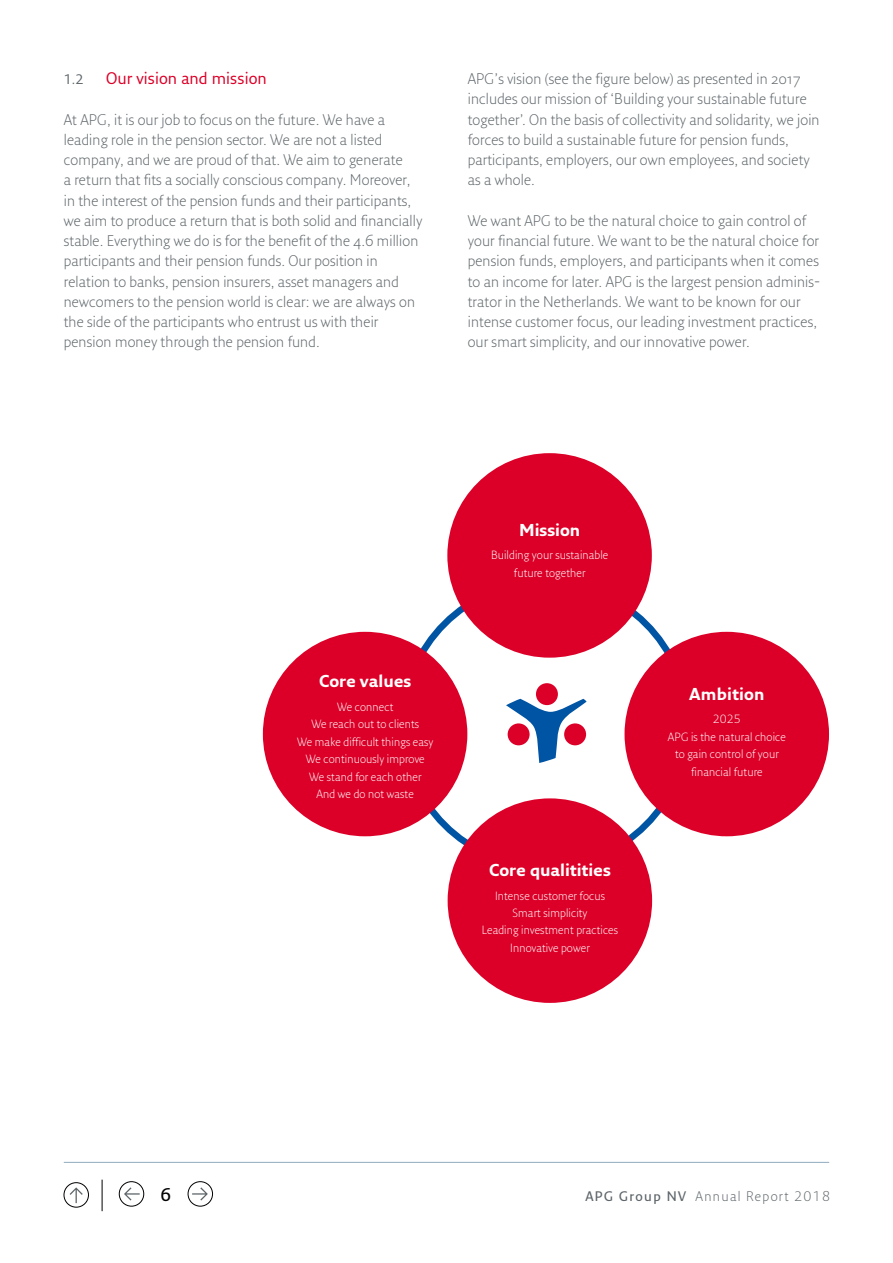
<style>
.page{position:relative;width:893px;height:1263px;background:#fff}
.page>*{position:absolute;margin:0;border:0;box-sizing:border-box;transform-origin:0 0}
.t1{font:600 18px "Fresco Sans Pro";color:#000}
.t2{font:700 16.8px "Fresco Sans Pro";color:#fff}
.t3{font:16.35px "Fresco Sans Pro";color:#dc0028}
.t4{font:300 15px/20.2px "Fresco Sans Pro";letter-spacing:.01em;color:#5d6569}
.t5{font:300 13.5px "Fresco Sans Pro";letter-spacing:.1em;color:#5d6569}
.t6{font:13.5px "Fresco Sans Pro";color:#5d6569}
.t7{font:300 11.55px/17.4px "Fresco Sans Pro";letter-spacing:.01em;color:#fff;text-align:center}
.s1{font-weight:600}
</style>
<div class="page">
<div style="left:119px;top:1181px;width:25px;height:25px;border:1px solid #000;border-radius:50%"></div>
<svg style="left:124px;top:1187px;width:16px;height:13px"></svg>
<div style="left:64px;top:1182px;width:25px;height:25px;border:1px solid #000;border-radius:50%"></div>
<svg style="left:70px;top:1187px;width:13px;height:16px"></svg>
<div style="left:188px;top:1181px;width:25px;height:25px;border:1px solid #000;border-radius:50%"></div>
<svg style="left:192px;top:1187px;width:16px;height:13px"></svg>
<hr style="left:102px;top:1179px;width:1px;height:32px;background:#000">
<hr style="left:64px;top:1162px;width:765px;height:1px;background:#91abbd">
<div style="left:263px;top:632px;width:204px;height:204px;background:#dc0028;border-radius:50%"></div>
<div style="left:448px;top:798px;width:204px;height:205px;background:#dc0028;border-radius:50%"></div>
<div style="left:447px;top:453px;width:205px;height:205px;background:#dc0028;border-radius:50%"></div>
<div style="left:624px;top:632px;width:205px;height:204px;background:#dc0028;border-radius:50%"></div>
<div style="left:536px;top:683px;width:22px;height:22px;background:#dc0028;border-radius:50%"></div>
<svg style="left:506px;top:699px;width:81px;height:64px"></svg>
<p class="t6" style="left:64px;top:71px;width:21px">1.2</p>
<p class="t3" style="left:106px;top:68px;width:162px">Our vision and mission</p>
<p class="t4" style="left:64px;top:109px;width:360px">At APG, it is our job to focus on the future. We have a leading role in the pension sector. We are not a listed company, and we are proud of that. We aim to generate<br>a return that fits a socially conscious company. Moreover, in the interest of the pension funds and their participants, we aim to produce a return that is both solid and financially stable. Everything we do is for the benefit of the 4.6 million participants and their pension funds. Our position in relation to banks, pension insurers, asset managers and newcomers to the pension world is clear: we are always on the side of the participants who entrust us with their pension money through the pension fund.</p>
<p class="t4" style="left:468px;top:68px;width:353px">APG’s vision (see the figure below) as presented in 2017 includes our mission of ‘Building your sustainable future together’. On the basis of collectivity and solidarity, we join forces to build a sustainable future for pension funds, participants, employers, our own employees, and society as a whole.</p>
<p class="t4" style="left:468px;top:210px;width:354px">We want APG to be the natural choice to gain control of your financial future. We want to be the natural choice for pension funds, employers, and participants when it comes to an income for later. APG is the largest pension adminis&shy;trator in the Netherlands. We want to be known for our intense customer focus, our leading investment practices, our smart simplicity, and our innovative power.</p>
<p class="t2" style="left:319px;top:671px;width:94px">Core values</p>
<p class="t7" style="left:297px;top:698px;width:138px">We connect<br>We reach out to clients<br>We make difficult things easy<br>We continuously improve<br>We stand for each other<br>And we do not waste</p>
<p class="t2" style="left:519px;top:519px;width:63px">Mission</p>
<p class="t7" style="left:491px;top:546px;width:119px">Building your sustainable future together</p>
<p class="t2" style="left:489px;top:859px;width:123px">Core qualitities</p>
<p class="t7" style="left:482px;top:886px;width:138px">Intense customer focus<br>Smart simplicity<br>Leading investment practices<br>Innovative power</p>
<p class="t2" style="left:689px;top:683px;width:77px">Ambition</p>
<p class="t7" style="left:668px;top:710px;width:119px">2025<br>APG is the natural choice to gain control of your financial future</p>
<p class="t1" style="left:160px;top:1183px;width:12px">6</p>
<p class="t5" style="left:585px;top:1188px;width:246px"><span class="s1">APG Group NV</span> Annual Report 2018</p>
</div>
